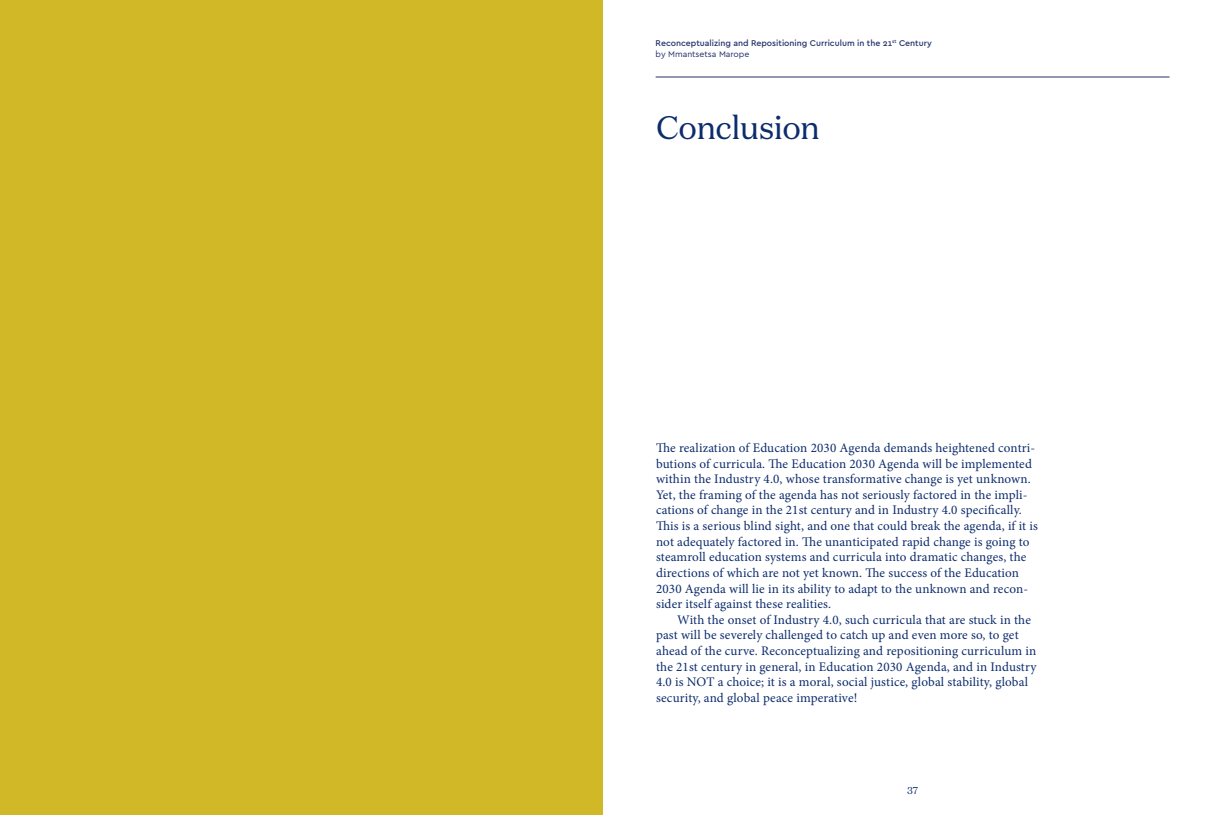
<style>
.page{position:relative;width:1205px;height:815px;background:#fff}
.page>*{position:absolute;margin:0;border:0;box-sizing:border-box;transform-origin:0 0}
.t1{font:32.5px "Domaine Text";letter-spacing:-.02em;color:#0d2c6c}
.t2{font:13.12px/15.6px "Minion Pro";letter-spacing:.01em;color:#0d2c6c}
.t3{font:10px "Domaine Text";color:#0d2c6c}
.t4{font:500 8.75px/11.2px "Cera PRO";color:#233269}
.s1{font-weight:400}
</style>
<div class="page">
<hr style="left:656px;top:77px;width:513px;height:1px;background:#233269">
<div style="left:0;top:0;width:602px;height:815px;background:#d0b826"></div>
<p class="t4" style="left:656px;top:37px;width:278px">Reconceptualizing and Repositioning Curriculum in the 21<sup>st</sup> Century <span class="s1">by Mmantsetsa Marope</span></p>
<h1 class="t1" style="left:656px;top:107px;width:166px">Conclusion</h1>
<p class="t2" style="left:656px;top:440px;width:383px">The realization of Education 2030 Agenda demands heightened contri&shy;butions of curricula. The Education 2030 Agenda will be implemented within the Industry 4.0, whose transformative change is yet unknown.<br>Yet, the framing of the agenda has not seriously factored in the impli&shy;cations of change in the 21st century and in Industry 4.0 specifically.<br>This is a serious blind sight, and one that could break the agenda, if it is not adequately factored in. The unanticipated rapid change is going to steamroll education systems and curricula into dramatic changes, the directions of which are not yet known. The success of the Education 2030 Agenda will lie in its ability to adapt to the unknown and recon&shy;sider itself against these realities.</p>
<p class="t2" style="left:656px;top:612px;width:382px;text-indent:21px">With the onset of Industry 4.0, such curricula that are stuck in the past will be severely challenged to catch up and even more so, to get ahead of the curve. Reconceptualizing and repositioning curriculum in the 21st century in general, in Education 2030 Agenda, and in Industry 4.0 is NOT a choice; it is a moral, social justice, global stability, global security, and global peace imperative!</p>
<p class="t3" style="left:907px;top:784px;width:13px">37</p>
</div>
